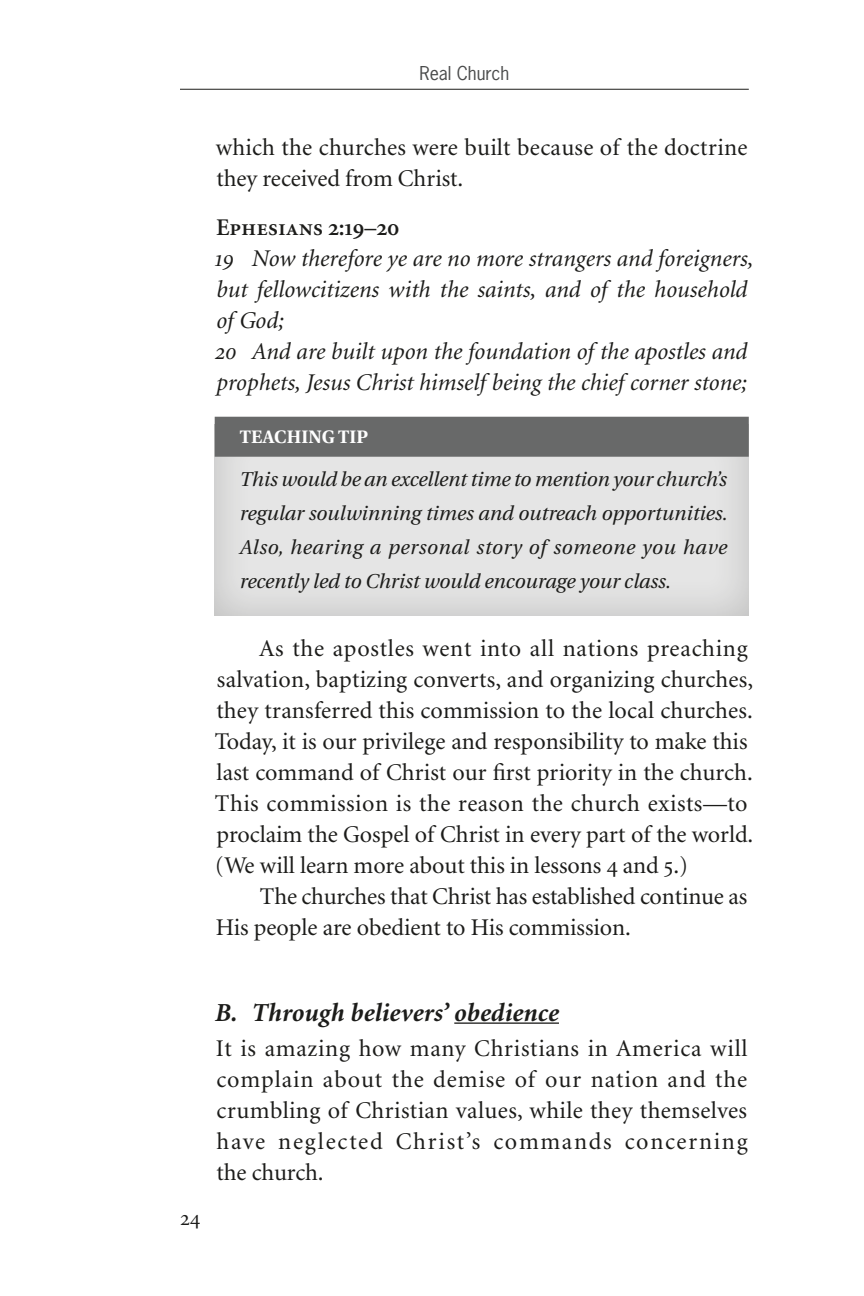
<style>
.page{position:relative;width:864px;height:1296px;background:#fff}
.page>*{position:absolute;margin:0;border:0;box-sizing:border-box;transform-origin:0 0}
.t1{font:italic 700 26px "Minion";color:#1c1c1a}
.t2{font:24px/31px "Minion";letter-spacing:.005em;color:#1c1c1a}
.t3{font:italic 24px/31px "Minion";color:#1c1c1a}
.t4{font:24px "Minion Semibold SC";color:#1c1c1a}
.t5{font:22px "Minion Regular SC";color:#1c1c1a}
.t6{font:italic 20px/34px "Utopia";color:#1c1c1a;text-align:justify}
.t7{font:700 18px "Utopia";letter-spacing:.01em;color:#fff}
.t8{font:18px "News Gothic";color:#4a4b4b}
.s1{font-family:"Minion Italic SC";font-style:normal}
.s2{font-family:"Minion Regular SC"}
</style>
<div class="page">
<hr style="left:180px;top:89px;width:569px;height:1px;background:#1c1c1a">
<hr style="left:454px;top:1022px;width:105px;height:2px;background:#1c1c1a">
<div style="left:213px;top:420px;width:538px;height:196px;background:#1c1c1a;opacity:.2"></div>
<div style="left:215px;top:417px;width:534px;height:40px;background:#686969"></div>
<p class="t8" style="left:419px;top:61px;width:91px">Real Church</p>
<p class="t2" style="left:216px;top:133px;width:533px">which the churches were built because of the doctrine they received from Christ.</p>
<p class="t4" style="left:216px;top:215px;width:185px">Ephesians 2:19–20</p>
<p class="t3" style="left:215px;top:244px;width:540px"><span class="s1">19</span> Now therefore ye are no more strangers and foreigners, but fellowcitizens with the saints, and of the household of God;<br><span class="s1">20</span> And are built upon the foundation of the apostles and prophets, Jesus Christ himself being the chief corner stone;</p>
<p class="t7" style="left:240px;top:427px;width:130px">TEACHING TIP</p>
<p class="t6" style="left:240px;top:463px;width:490px">This would be an excellent time to mention your church’s regular soulwinning times and outreach opportunities.<br>Also, hearing a personal story of someone you have recently led to Christ would encourage your class.</p>
<p class="t2" style="left:215px;top:634px;width:540px;text-indent:44px">As the apostles went into all nations preaching salvation, baptizing converts, and organizing churches, they transferred this commission to the local churches.<br>Today, it is our privilege and responsibility to make this last command of Christ our first priority in the church.<br>This commission is the reason the church exists—to proclaim the Gospel of Christ in every part of the world. (We will learn more about this in lessons <span class="s2">4</span> and <span class="s2">5</span>.)</p>
<p class="t2" style="left:216px;top:882px;width:533px;text-indent:44px">The churches that Christ has established continue as<br>His people are obedient to His commission.</p>
<p class="t5" style="left:180px;top:1207px;width:22px">24</p>
<p class="t1" style="left:215px;top:999px;width:345px">B. Through believers’ obedience</p>
<p class="t2" style="left:216px;top:1034px;width:533px;text-align:justify">It is amazing how many Christians in America will complain about the demise of our nation and the crumbling of Christian values, while they themselves have neglected Christ’s commands concerning the church.</p>
</div>
